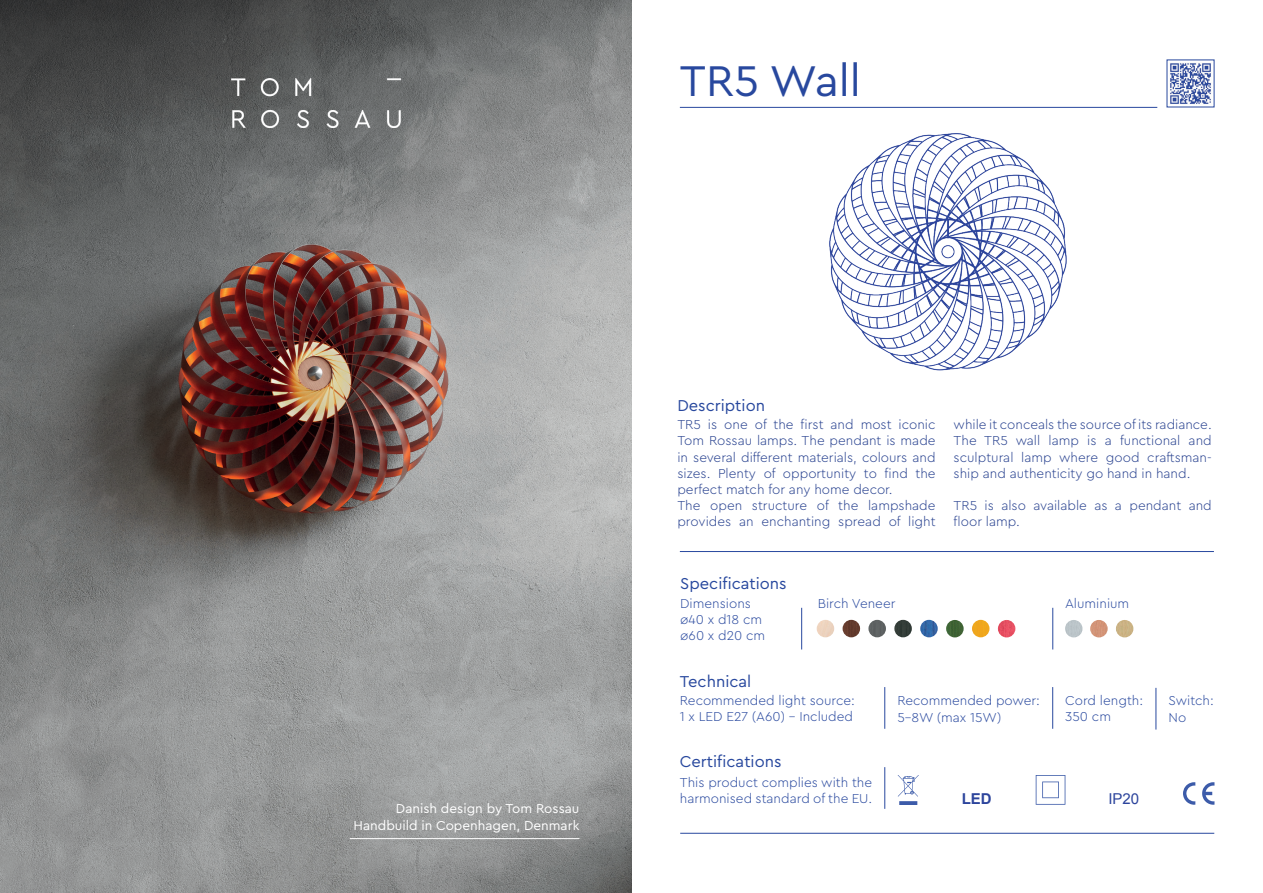
<style>
.page{position:relative;width:1263px;height:893px;background:#fff}
.page>*{position:absolute;margin:0;border:0;box-sizing:border-box;transform-origin:0 0}
.t1{font:45px "Cera Pro";color:#28489e}
.t2{font:16.5px "Cera Pro";color:#28489e}
.t3{font:15px "Arial";color:#2c449c}
.t4{font:700 15px "Arial";color:#2c449c}
.t5{font:300 13.5px/16.2px "Cera Pro";color:#253f8e}
.t6{font:300 13.5px/16.2px "Cera Pro";color:#28489e}
.t7{font:13.5px/16.6px "Cera Pro";color:#fff;text-align:right}
</style>
<div class="page">
<hr style="left:680px;top:833px;width:534px;height:1px;background:#28489e">
<hr style="left:680px;top:551px;width:534px;height:1px;background:#28489e">
<hr style="left:884px;top:687px;width:1px;height:42px;background:#28489e">
<hr style="left:1052px;top:687px;width:1px;height:42px;background:#28489e">
<hr style="left:1156px;top:688px;width:1px;height:41px;background:#28489e">
<hr style="left:680px;top:107px;width:477px;height:1px;background:#28489e">
<img style="left:1170px;top:63px;width:41px;height:41px">
<img style="left:829px;top:133px;width:238px;height:238px">
<img style="left:817px;top:620px;width:17px;height:17px;border-radius:9px">
<img style="left:998px;top:620px;width:17px;height:17px;border-radius:9px">
<img style="left:894px;top:620px;width:18px;height:17px;border-radius:9px">
<img style="left:972px;top:620px;width:17px;height:17px;border-radius:9px">
<img style="left:920px;top:620px;width:18px;height:17px;border-radius:9px">
<img style="left:1065px;top:620px;width:17px;height:17px;border-radius:9px">
<img style="left:842px;top:620px;width:18px;height:17px;border-radius:9px">
<img style="left:1090px;top:620px;width:18px;height:17px;border-radius:9px">
<img style="left:868px;top:620px;width:18px;height:17px;border-radius:9px">
<img style="left:1116px;top:620px;width:17px;height:17px;border-radius:9px">
<img style="left:946px;top:620px;width:18px;height:17px;border-radius:9px">
<hr style="left:1052px;top:608px;width:1px;height:41px;background:#28489e">
<hr style="left:801px;top:608px;width:1px;height:41px;background:#28489e">
<svg style="left:1183px;top:782px;width:12px;height:23px"></svg>
<svg style="left:1202px;top:782px;width:12px;height:23px"></svg>
<svg style="left:897px;top:775px;width:22px;height:30px"></svg>
<svg style="left:1036px;top:775px;width:29px;height:30px"></svg>
<hr style="left:884px;top:767px;width:1px;height:42px;background:#28489e">
<img style="left:0;top:0;width:631px;height:893px">
<hr style="left:350px;top:838px;width:229px;height:1px;background:#fff">
<img style="left:231px;top:78px;width:169px;height:49px">
<h1 class="t1" style="left:680px;top:51px;width:183px">TR5 Wall</h1>
<p class="t7" style="left:354px;top:799px;width:227px">Danish design by Tom Rossau<br>Handbuild in Copenhagen, Denmark</p>
<p class="t2" style="left:677px;top:394px;width:89px">Description</p>
<p class="t5" style="left:677px;top:416px;width:260px">TR5 is one of the first and most iconic Tom Rossau lamps. The pendant is made in several different materials, colours and sizes. Plenty of opportunity to find the perfect match for any home decor.<br>The open structure of the lampshade provides an enchanting spread of light</p>
<p class="t5" style="left:953px;top:416px;width:260px;text-align:justify">while it conceals the source of its radiance.<br>The TR5 wall lamp is a functional and sculptural lamp where good craftsman&shy;ship and authenticity go hand in hand.</p>
<p class="t5" style="left:953px;top:497px;width:260px">TR5 is also available as a pendant and floor lamp.</p>
<p class="t2" style="left:680px;top:573px;width:108px">Specifications</p>
<p class="t6" style="left:680px;top:595px;width:72px">Dimensions</p>
<p class="t6" style="left:818px;top:595px;width:79px">Birch Veneer</p>
<p class="t6" style="left:1065px;top:595px;width:66px">Aluminium</p>
<p class="t6" style="left:680px;top:611px;width:87px">ø40 x d18 cm ø60 x d20 cm</p>
<p class="t2" style="left:680px;top:671px;width:73px">Technical</p>
<p class="t6" style="left:680px;top:692px;width:177px">Recommended light source:<br>1 x LED E27 (A60) – Included</p>
<p class="t6" style="left:897px;top:692px;width:144px">Recommended power:<br>5–8W (max 15W)</p>
<p class="t6" style="left:1065px;top:692px;width:79px">Cord length:<br>350 cm</p>
<p class="t2" style="left:680px;top:751px;width:103px">Certifications</p>
<p class="t6" style="left:680px;top:774px;width:194px">This product complies with the harmonised standard of the EU.</p>
<p class="t4" style="left:962px;top:789px;width:31px">LED</p>
<p class="t3" style="left:1108px;top:789px;width:32px">IP20</p>
<p class="t6" style="left:1168px;top:692px;width:47px">Switch:<br>No</p>
</div>
